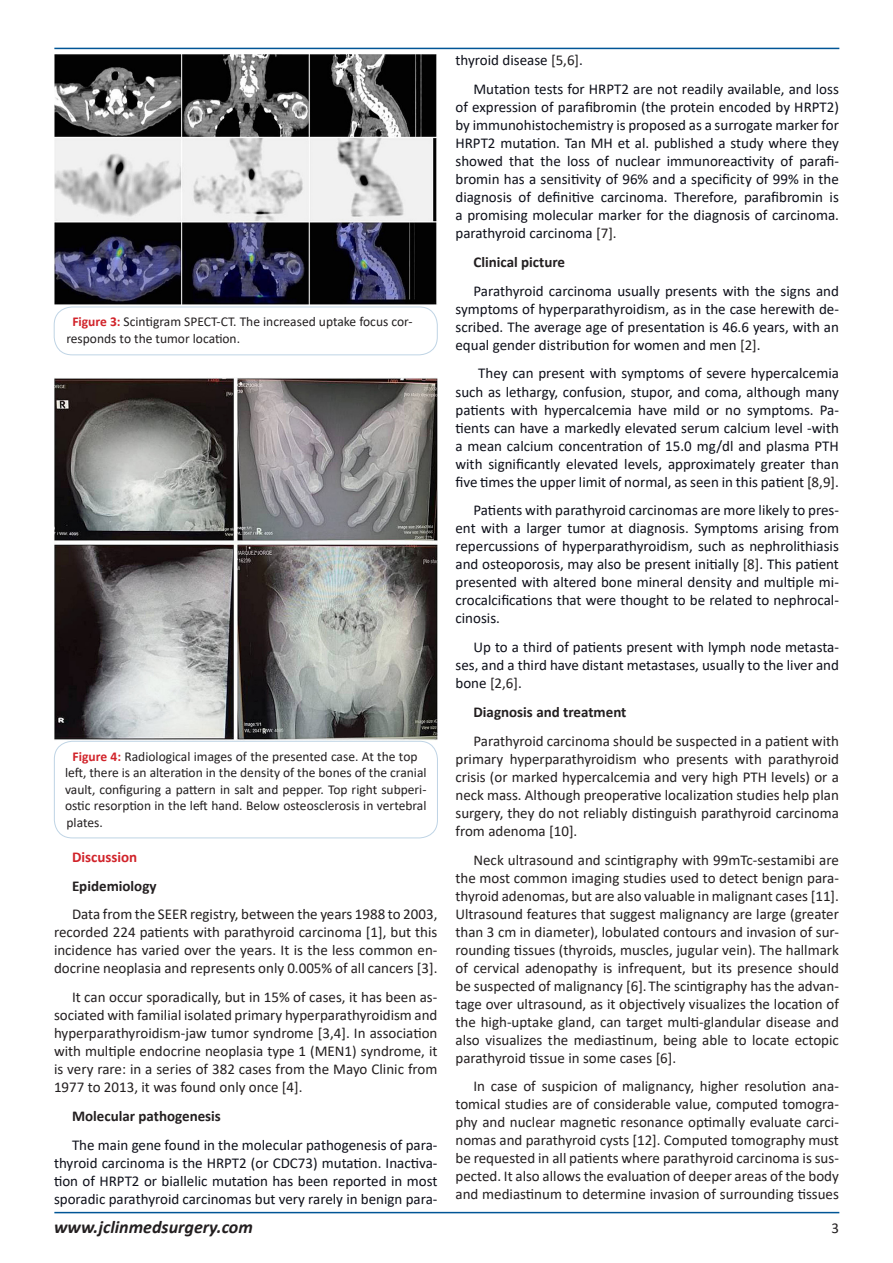
<style>
.page{position:relative;width:893px;height:1263px;background:#fff}
.page>*{position:absolute;margin:0;border:0;box-sizing:border-box;transform-origin:0 0}
.t1{font:italic 700 18px "Calibri";color:#231f20}
.Texto_preformateado{font:15px/18px "Calibri";color:#231f20;text-align:justify}
.t2{font:15px/18px "Calibri";color:#0e101a;text-align:justify}
.Texto_preformateado-2{font:700 15px "Calibri";color:#231f20}
.Predeterminado{font:700 15px "Calibri";color:#231f20}
.Predeterminado-2{font:700 15px "Calibri";color:#d1232a}
.t3{font:13.5px/16.5px "Calibri";color:#231f20}
.s1{font-weight:700;color:#d1232a}
.s2{color:#231f20}
</style>
<div class="page">
<hr style="left:54px;top:48px;width:785px;height:1px;background:#005596">
<hr style="left:54px;top:1212px;width:785px;height:1px;background:#005596">
<img style="left:54px;top:54px;width:383px;height:250px">
<div style="left:54px;top:307px;width:383px;height:48px;border:1px solid #bfd4e5;border-radius:18px"></div>
<img style="left:54px;top:378px;width:384px;height:362px">
<div style="left:54px;top:741px;width:384px;height:97px;border:1px solid #bfd4e5;border-radius:18px"></div>
<p class="t3" style="left:66px;top:313px;width:348px;text-indent:6px"><span class="s1">Figure 3:</span> Scintigram SPECT-CT. The increased uptake focus cor&shy;responds to the tumor location.</p>
<p class="t3" style="left:65px;top:747px;width:363px;text-indent:8px"><span class="s1">Figure 4:</span> Radiological images of the presented case. At the top left, there is an alteration in the density of the bones of the cranial vault, configuring a pattern in salt and pepper. Top right subperi&shy;ostic resorption in the left hand. Below osteosclerosis in vertebral plates.</p>
<p class="Predeterminado-2" style="left:72px;top:846px;width:67px">Discussion</p>
<p class="Predeterminado" style="left:72px;top:875px;width:86px">Epidemiology</p>
<p class="Texto_preformateado" style="left:54px;top:905px;width:385px;text-indent:18px">Data from the SEER registry, between the years 1988 to 2003, recorded 224 patients with parathyroid carcinoma [1], but this incidence has varied over the years. It is the less common en&shy;docrine neoplasia and represents only 0.005% of all cancers [3].</p>
<p class="Texto_preformateado" style="left:54px;top:988px;width:385px;text-indent:18px">It can occur sporadically, but in 15% of cases, it has been as&shy;sociated with familial isolated primary hyperparathyroidism and hyperparathyroidism-jaw tumor syndrome [3,4]. In association with multiple endocrine neoplasia type 1 (MEN1) syndrome, it is very rare: in a series of 382 cases from the Mayo Clinic from 1977 to 2013, it was found only once [4].</p>
<p class="Predeterminado" style="left:72px;top:1105px;width:150px">Molecular pathogenesis</p>
<p class="t2" style="left:54px;top:1135px;width:385px;text-indent:18px">The main gene found in the molecular pathogenesis of para&shy;thyroid carcinoma is the HRPT2 (or CDC73) mutation. Inactiva&shy;tion of HRPT2 or biallelic mutation has been reported in most sporadic parathyroid carcinomas but very rarely in benign para-</p>
<p class="t2" style="left:455px;top:51px;width:129px">thyroid disease <span class="s2">[5,6]</span>.</p>
<p class="t2" style="left:455px;top:80px;width:385px;text-indent:18px">Mutation tests for HRPT2 are not readily available, and loss of expression of parafibromin (the protein encoded by HRPT2) by immunohistochemistry is proposed as a surrogate marker for HRPT2 mutation. Tan MH et al. published a study where they showed that the loss of nuclear immunoreactivity of parafi&shy;bromin has a sensitivity of 96% and a specificity of 99% in the diagnosis of definitive carcinoma. Therefore, parafibromin is a promising molecular marker for the diagnosis of carcinoma. parathyroid carcinoma <span class="s2">[7].</span></p>
<p class="Texto_preformateado-2" style="left:473px;top:251px;width:93px">Clinical picture</p>
<p class="t2" style="left:455px;top:281px;width:385px;text-indent:18px">Parathyroid carcinoma usually presents with the signs and symptoms of hyperparathyroidism, as in the case herewith de&shy;scribed. The average age of presentation is 46.6 years, with an equal gender distribution for women and men <span class="s2">[2]</span>.</p>
<p class="t2" style="left:455px;top:364px;width:385px;text-indent:23px">They can present with symptoms of severe hypercalcemia such as lethargy, confusion, stupor, and coma, although many patients with hypercalcemia have mild or no symptoms. Pa&shy;tients can have a markedly elevated serum calcium level -with a mean calcium concentration of 15.0 mg/dl and plasma PTH with significantly elevated levels, approximately greater than five times the upper limit of normal, as seen in this patient <span class="s2">[8,9]</span>.</p>
<p class="t2" style="left:455px;top:501px;width:385px;text-indent:18px">Patients with parathyroid carcinomas are more likely to pres&shy;ent with a larger tumor at diagnosis. Symptoms arising from repercussions of hyperparathyroidism, such as nephrolithiasis and osteoporosis, may also be present initially <span class="s2">[8]</span>. This patient presented with altered bone mineral density and multiple mi&shy;crocalcifications that were thought to be related to nephrocal&shy;cinosis.</p>
<p class="t2" style="left:455px;top:638px;width:385px;text-indent:18px">Up to a third of patients present with lymph node metasta&shy;ses, and a third have distant metastases, usually to the liver and bone <span class="s2">[2,6]</span>.</p>
<p class="Texto_preformateado-2" style="left:473px;top:701px;width:154px">Diagnosis and treatment</p>
<p class="Texto_preformateado" style="left:455px;top:731px;width:385px;text-indent:18px">Parathyroid carcinoma should be suspected in a patient with primary hyperparathyroidism who presents with parathyroid crisis (or marked hypercalcemia and very high PTH levels) or a neck mass. Although preoperative localization studies help plan surgery, they do not reliably distinguish parathyroid carcinoma from adenoma [10].</p>
<p class="Texto_preformateado" style="left:455px;top:850px;width:385px;text-indent:18px">Neck ultrasound and scintigraphy with 99mTc-sestamibi are the most common imaging studies used to detect benign para&shy;thyroid adenomas, but are also valuable in malignant cases [11].<br>Ultrasound features that suggest malignancy are large (greater than 3 cm in diameter), lobulated contours and invasion of sur&shy;rounding tissues (thyroids, muscles, jugular vein). The hallmark of cervical adenopathy is infrequent, but its presence should be suspected of malignancy [6].The scintigraphy has the advan&shy;tage over ultrasound, as it objectively visualizes the location of the high-uptake gland, can target multi-glandular disease and also visualizes the mediastinum, being able to locate ectopic parathyroid tissue in some cases [6].</p>
<p class="Texto_preformateado" style="left:455px;top:1077px;width:385px;text-indent:18px">In case of suspicion of malignancy, higher resolution ana&shy;tomical studies are of considerable value, computed tomogra&shy;phy and nuclear magnetic resonance optimally evaluate carci&shy;nomas and parathyroid cysts [12]. Computed tomography must be requested in all patients where parathyroid carcinoma is sus&shy;pected. It also allows the evaluation of deeper areas of the body and mediastinum to determine invasion of surrounding tissues</p>
<p class="t1" style="left:54px;top:1214px;width:200px">www.jclinmedsurgery.com</p>
<p class="Texto_preformateado" style="left:831px;top:1218px;width:9px">3</p>
</div>
